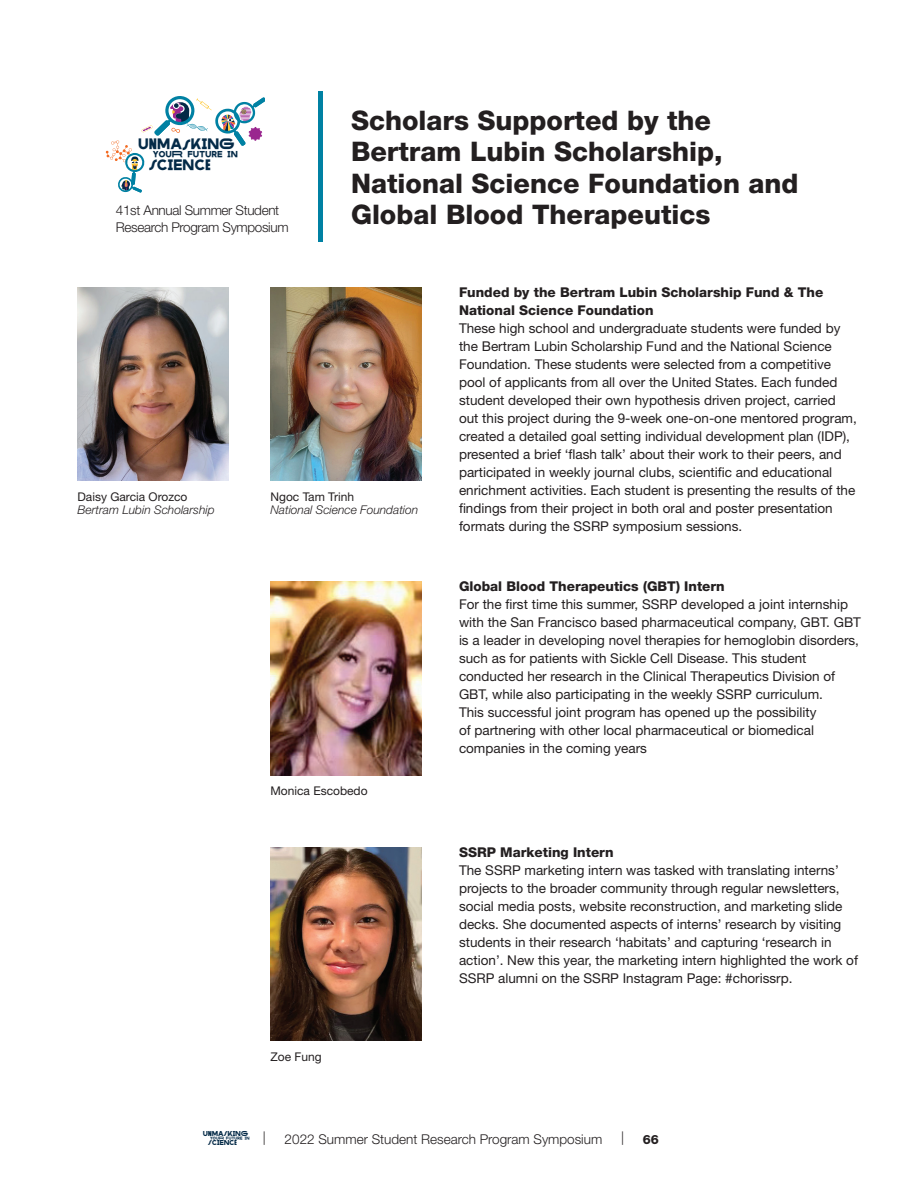
<style>
.page{position:relative;width:918px;height:1188px;background:#fff}
.page>*{position:absolute;margin:0;border:0;box-sizing:border-box;transform-origin:0 0}
.t1{font:800 27px/31.5px "Helvetica Neue LT Std";color:#231f20}
.t2{font:13.5px/18px "Helvetica Neue LT Std";color:#231f20}
.t3{font:800 13.5px/18px "Helvetica Neue LT Std";color:#231f20}
.t4{font:300 13.5px/16.5px "Helvetica Neue LT Std";letter-spacing:-.025em;color:#231f20}
.t5{font:300 13.5px "Helvetica Neue LT Std";color:#231f20}
.t6{font:800 12.75px "Helvetica Neue LT Std";color:#231f20}
.t7{font:12px "Helvetica Neue LT Std";color:#231f20}
.t8{font:italic 300 12px "Helvetica Neue LT Std";color:#231f20}
.t9{font:10.8px "marinfordaf";letter-spacing:.045em;color:#042a47}
.t10{font:6.3px "marinfordaf";letter-spacing:.07em;color:#042a47}
.t11{font:4.95px "marinfordaf";letter-spacing:.045em;color:#042a47}
.t12{font:3px "marinfordaf";letter-spacing:.075em;color:#042a47}
</style>
<div class="page">
<img style="left:77px;top:287px;width:151px;height:194px">
<div style="left:318px;top:92px;width:5px;height:150px;background:#0081a3"></div>
<img style="left:270px;top:287px;width:151px;height:194px">
<img style="left:270px;top:581px;width:151px;height:194px">
<svg style="left:106px;top:96px;width:158px;height:97px"></svg>
<img style="left:270px;top:847px;width:151px;height:194px">
<p class="t9" style="left:138px;top:138px;width:97px">UNMASKING</p>
<p class="t10" style="left:153px;top:151px;width:86px">YOUR FUTURE IN</p>
<p class="t9" style="left:149px;top:159px;width:63px">SCIENCE</p>
<p class="t4" style="left:116px;top:202px;width:174px">41st Annual Summer Student<br>Research Program Symposium</p>
<h1 class="t1" style="left:351px;top:104px;width:449px">Scholars Supported by the<br>Bertram Lubin Scholarship,<br>National Science Foundation and<br>Global Blood Therapeutics</h1>
<p class="t7" style="left:77px;top:489px;width:111px">Daisy Garcia Orozco</p>
<p class="t8" style="left:77px;top:503px;width:139px">Bertram Lubin Scholarship</p>
<p class="t7" style="left:270px;top:489px;width:85px">Ngoc Tam Trinh</p>
<p class="t8" style="left:270px;top:503px;width:149px">National Science Foundation</p>
<p class="t7" style="left:270px;top:783px;width:99px">Monica Escobedo</p>
<p class="t7" style="left:270px;top:1049px;width:53px">Zoe Fung</p>
<p class="t3" style="left:459px;top:283px;width:366px">Funded by the Bertram Lubin Scholarship Fund &amp; The<br>National Science Foundation</p>
<p class="t2" style="left:459px;top:319px;width:399px">These high school and undergraduate students were funded by the Bertram Lubin Scholarship Fund and the National Science Foundation. These students were selected from a competitive pool of applicants from all over the United States. Each funded student developed their own hypothesis driven project, carried out this project during the 9-week one-on-one mentored program, created a detailed goal setting individual development plan (IDP), presented a brief ‘flash talk’ about their work to their peers, and participated in weekly journal clubs, scientific and educational enrichment activities. Each student is presenting the results of the findings from their project in both oral and poster presentation formats during the SSRP symposium sessions.</p>
<p class="t3" style="left:459px;top:577px;width:267px">Global Blood Therapeutics (GBT) Intern</p>
<p class="t2" style="left:459px;top:595px;width:404px">For the first time this summer, SSRP developed a joint internship with the San Francisco based pharmaceutical company, GBT. GBT is a leader in developing novel therapies for hemoglobin disorders, such as for patients with Sickle Cell Disease. This student conducted her research in the Clinical Therapeutics Division of GBT, while also participating in the weekly SSRP curriculum.<br>This successful joint program has opened up the possibility<br>of partnering with other local pharmaceutical or biomedical companies in the coming years</p>
<p class="t3" style="left:459px;top:843px;width:156px">SSRP Marketing Intern</p>
<p class="t2" style="left:459px;top:861px;width:401px">The SSRP marketing intern was tasked with translating interns’ projects to the broader community through regular newsletters, social media posts, website reconstruction, and marketing slide decks. She documented aspects of interns’ research by visiting students in their research ‘habitats’ and capturing ‘research in action’. New this year, the marketing intern highlighted the work of SSRP alumni on the SSRP Instagram Page: #chorissrp.</p>
<p class="t11" style="left:203px;top:1131px;width:46px">UNMASKING</p>
<p class="t12" style="left:210px;top:1136px;width:41px">YOUR FUTURE IN</p>
<p class="t11" style="left:208px;top:1140px;width:30px">SCIENCE</p>
<p class="t4" style="left:263px;top:1129px;width:4px">|</p>
<p class="t5" style="left:285px;top:1131px;width:319px">2022 Summer Student Research Program Symposium</p>
<p class="t4" style="left:621px;top:1129px;width:4px">|</p>
<p class="t6" style="left:643px;top:1132px;width:18px">66</p>
</div>
